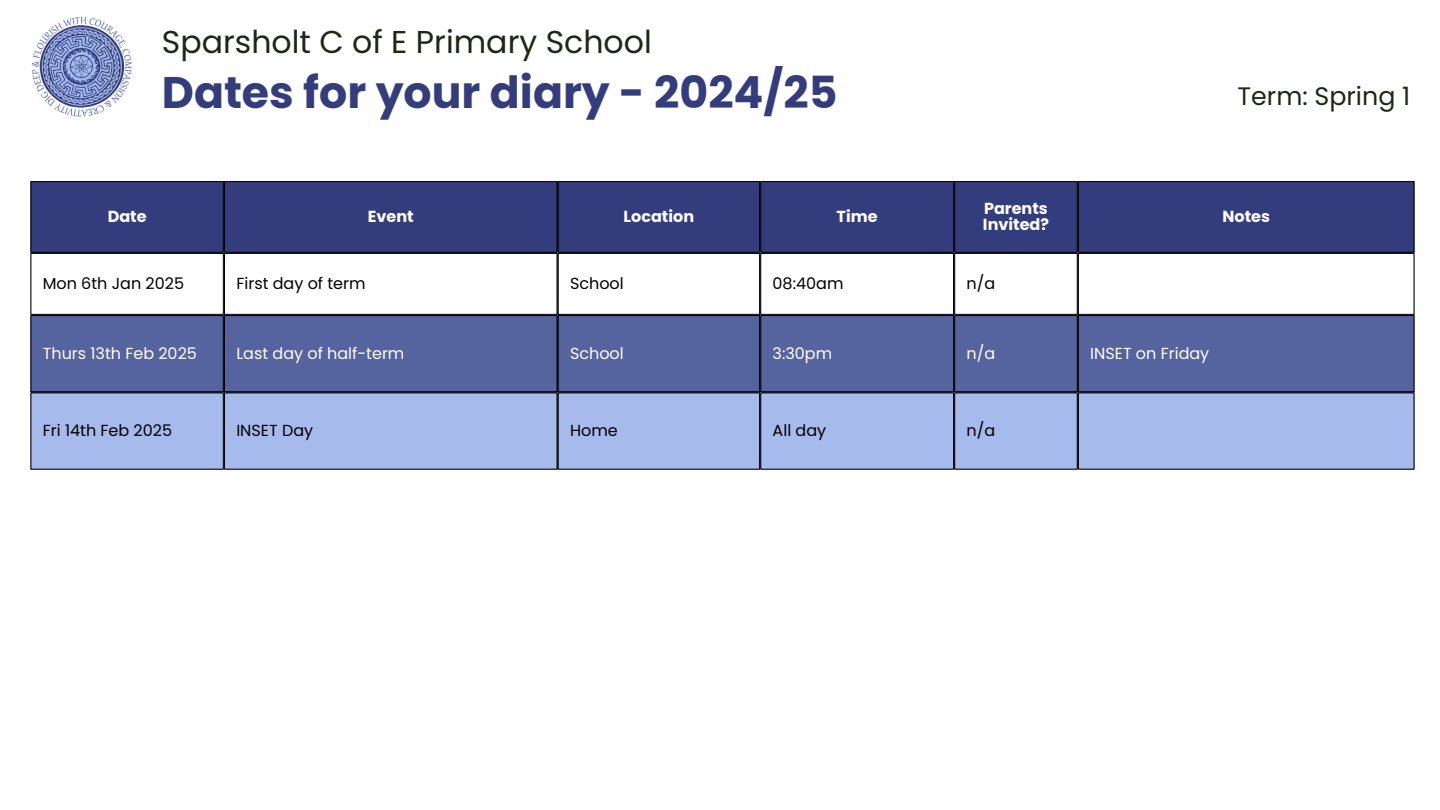
<style>
.page{position:relative;width:1440px;height:810px;background:#fff}
.page>*{position:absolute;margin:0;border:0;box-sizing:border-box;transform-origin:0 0}
.t1{font:700 44.2px "Poppins";color:#333d7d}
.t2{font:31.6px "Poppins";color:#1f2714}
.t3{font:25.3px "Poppins";color:#1f2714}
.t4{font:16px "Poppins";color:#000}
.t5{font:16px "Poppins";color:#fff}
.t6{font:700 16px/15.8px "Poppins";color:#fff}
</style>
<div class="page">
<div style="left:32px;top:181px;width:1382px;height:72px;background:#333d7d"></div>
<svg style="left:32px;top:253px;width:1382px;height:62px"></svg>
<div style="left:32px;top:315px;width:1382px;height:77px;background:#55639e"></div>
<div style="left:32px;top:394px;width:1382px;height:75px;background:#a6bbeb"></div>
<hr style="left:31px;top:182px;width:1px;height:70px;background:#000">
<hr style="left:223px;top:182px;width:1px;height:70px;background:#000">
<hr style="left:31px;top:181px;width:193px;height:1px;background:#000">
<hr style="left:31px;top:252px;width:193px;height:1px;background:#000">
<hr style="left:224px;top:182px;width:1px;height:70px;background:#000">
<hr style="left:557px;top:182px;width:1px;height:70px;background:#000">
<hr style="left:224px;top:181px;width:333px;height:1px;background:#000">
<hr style="left:224px;top:252px;width:333px;height:1px;background:#000">
<hr style="left:558px;top:182px;width:1px;height:70px;background:#000">
<hr style="left:759px;top:182px;width:1px;height:70px;background:#000">
<hr style="left:558px;top:181px;width:202px;height:1px;background:#000">
<hr style="left:558px;top:252px;width:202px;height:1px;background:#000">
<hr style="left:760px;top:182px;width:1px;height:70px;background:#000">
<hr style="left:953px;top:182px;width:1px;height:70px;background:#000">
<hr style="left:760px;top:181px;width:194px;height:1px;background:#000">
<hr style="left:760px;top:252px;width:194px;height:1px;background:#000">
<hr style="left:954px;top:182px;width:1px;height:70px;background:#000">
<hr style="left:1077px;top:182px;width:1px;height:70px;background:#000">
<hr style="left:954px;top:181px;width:124px;height:1px;background:#000">
<hr style="left:954px;top:252px;width:124px;height:1px;background:#000">
<hr style="left:1078px;top:182px;width:1px;height:70px;background:#000">
<hr style="left:1414px;top:182px;width:1px;height:70px;background:#000">
<hr style="left:1078px;top:181px;width:336px;height:1px;background:#000">
<hr style="left:1078px;top:252px;width:336px;height:1px;background:#000">
<hr style="left:31px;top:254px;width:1px;height:60px;background:#000">
<hr style="left:223px;top:254px;width:1px;height:60px;background:#000">
<hr style="left:31px;top:253px;width:193px;height:1px;background:#000">
<hr style="left:31px;top:314px;width:193px;height:1px;background:#000">
<hr style="left:224px;top:254px;width:1px;height:60px;background:#000">
<hr style="left:557px;top:254px;width:1px;height:60px;background:#000">
<hr style="left:224px;top:253px;width:333px;height:1px;background:#000">
<hr style="left:224px;top:314px;width:333px;height:1px;background:#000">
<hr style="left:558px;top:254px;width:1px;height:60px;background:#000">
<hr style="left:759px;top:254px;width:1px;height:60px;background:#000">
<hr style="left:558px;top:253px;width:202px;height:1px;background:#000">
<hr style="left:558px;top:314px;width:202px;height:1px;background:#000">
<hr style="left:760px;top:254px;width:1px;height:60px;background:#000">
<hr style="left:953px;top:254px;width:1px;height:60px;background:#000">
<hr style="left:760px;top:253px;width:194px;height:1px;background:#000">
<hr style="left:760px;top:314px;width:194px;height:1px;background:#000">
<hr style="left:954px;top:254px;width:1px;height:60px;background:#000">
<hr style="left:1077px;top:254px;width:1px;height:60px;background:#000">
<hr style="left:954px;top:253px;width:124px;height:1px;background:#000">
<hr style="left:954px;top:314px;width:124px;height:1px;background:#000">
<hr style="left:1078px;top:254px;width:1px;height:60px;background:#000">
<hr style="left:1414px;top:254px;width:1px;height:60px;background:#000">
<hr style="left:1078px;top:253px;width:336px;height:1px;background:#000">
<hr style="left:1078px;top:314px;width:336px;height:1px;background:#000">
<hr style="left:31px;top:316px;width:1px;height:75px;background:#000">
<hr style="left:223px;top:316px;width:1px;height:75px;background:#000">
<hr style="left:31px;top:315px;width:193px;height:1px;background:#000">
<hr style="left:31px;top:391px;width:193px;height:1px;background:#000">
<hr style="left:224px;top:316px;width:1px;height:75px;background:#000">
<hr style="left:557px;top:316px;width:1px;height:75px;background:#000">
<hr style="left:224px;top:315px;width:333px;height:1px;background:#000">
<hr style="left:224px;top:391px;width:333px;height:1px;background:#000">
<hr style="left:558px;top:316px;width:1px;height:75px;background:#000">
<hr style="left:759px;top:316px;width:1px;height:75px;background:#000">
<hr style="left:558px;top:315px;width:202px;height:1px;background:#000">
<hr style="left:558px;top:391px;width:202px;height:1px;background:#000">
<hr style="left:760px;top:316px;width:1px;height:75px;background:#000">
<hr style="left:953px;top:316px;width:1px;height:75px;background:#000">
<hr style="left:760px;top:315px;width:194px;height:1px;background:#000">
<hr style="left:760px;top:391px;width:194px;height:1px;background:#000">
<hr style="left:954px;top:316px;width:1px;height:75px;background:#000">
<hr style="left:1077px;top:316px;width:1px;height:75px;background:#000">
<hr style="left:954px;top:315px;width:124px;height:1px;background:#000">
<hr style="left:954px;top:391px;width:124px;height:1px;background:#000">
<hr style="left:1078px;top:316px;width:1px;height:75px;background:#000">
<hr style="left:1414px;top:316px;width:1px;height:75px;background:#000">
<hr style="left:1078px;top:315px;width:336px;height:1px;background:#000">
<hr style="left:1078px;top:391px;width:336px;height:1px;background:#000">
<hr style="left:31px;top:393px;width:1px;height:76px;background:#000">
<hr style="left:223px;top:393px;width:1px;height:76px;background:#000">
<hr style="left:31px;top:393px;width:193px;height:1px;background:#000">
<hr style="left:31px;top:469px;width:193px;height:1px;background:#000">
<hr style="left:224px;top:393px;width:1px;height:76px;background:#000">
<hr style="left:557px;top:393px;width:1px;height:76px;background:#000">
<hr style="left:224px;top:393px;width:333px;height:1px;background:#000">
<hr style="left:224px;top:469px;width:333px;height:1px;background:#000">
<hr style="left:558px;top:393px;width:1px;height:76px;background:#000">
<hr style="left:759px;top:393px;width:1px;height:76px;background:#000">
<hr style="left:558px;top:393px;width:202px;height:1px;background:#000">
<hr style="left:558px;top:469px;width:202px;height:1px;background:#000">
<hr style="left:760px;top:393px;width:1px;height:76px;background:#000">
<hr style="left:953px;top:393px;width:1px;height:76px;background:#000">
<hr style="left:760px;top:393px;width:194px;height:1px;background:#000">
<hr style="left:760px;top:469px;width:194px;height:1px;background:#000">
<hr style="left:954px;top:393px;width:1px;height:76px;background:#000">
<hr style="left:1077px;top:393px;width:1px;height:76px;background:#000">
<hr style="left:954px;top:393px;width:124px;height:1px;background:#000">
<hr style="left:954px;top:469px;width:124px;height:1px;background:#000">
<hr style="left:1078px;top:393px;width:1px;height:76px;background:#000">
<hr style="left:1414px;top:393px;width:1px;height:76px;background:#000">
<hr style="left:1078px;top:393px;width:336px;height:1px;background:#000">
<hr style="left:1078px;top:469px;width:336px;height:1px;background:#000">
<img style="left:31px;top:17px;width:100px;height:100px">
<p class="t2" style="left:162px;top:20px;width:491px">Sparsholt C of E Primary School</p>
<p class="t1" style="left:162px;top:61px;width:677px">Dates for your diary - 2024/25</p>
<p class="t3" style="left:1238px;top:78px;width:174px">Term: Spring 1</p>
<p class="t6" style="left:108px;top:208px;width:40px">Date</p>
<h2 class="t6" style="left:368px;top:208px;width:47px">Event</h2>
<h1 class="t6" style="left:624px;top:208px;width:72px">Location</h1>
<p class="t6" style="left:837px;top:208px;width:42px">Time</p>
<p class="t6" style="left:983px;top:201px;width:68px">Parents<br>Invited?</p>
<p class="t6" style="left:1222px;top:208px;width:49px">Notes</p>
<p class="t4" style="left:43px;top:272px;width:143px">Mon 6th Jan 2025</p>
<p class="t4" style="left:236px;top:272px;width:131px">First day of term</p>
<p class="t4" style="left:570px;top:272px;width:55px">School</p>
<p class="t4" style="left:773px;top:272px;width:72px">08:40am</p>
<p class="t4" style="left:967px;top:272px;width:30px">n/a</p>
<p class="t5" style="left:43px;top:342px;width:156px">Thurs 13th Feb 2025</p>
<p class="t5" style="left:236px;top:342px;width:170px">Last day of half-term</p>
<p class="t5" style="left:570px;top:342px;width:55px">School</p>
<p class="t5" style="left:773px;top:342px;width:61px">3:30pm</p>
<p class="t5" style="left:967px;top:342px;width:30px">n/a</p>
<p class="t5" style="left:1090px;top:342px;width:121px">INSET on Friday</p>
<p class="t4" style="left:43px;top:419px;width:131px">Fri 14th Feb 2025</p>
<p class="t4" style="left:236px;top:419px;width:78px">INSET Day</p>
<p class="t4" style="left:570px;top:419px;width:49px">Home</p>
<p class="t4" style="left:773px;top:419px;width:55px">All day</p>
<p class="t4" style="left:967px;top:419px;width:30px">n/a</p>
</div>
